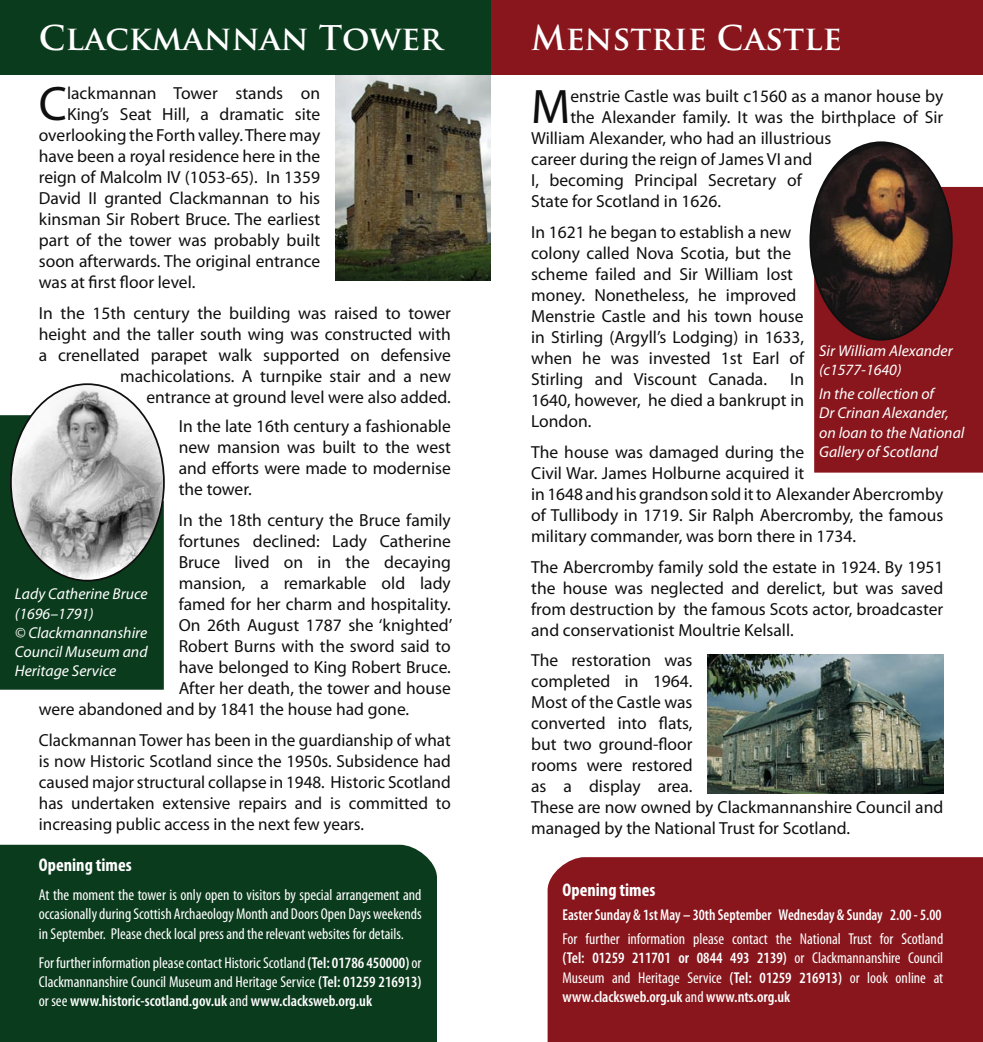
<style>
.page{position:relative;width:983px;height:1042px;background:#fff}
.page>*{position:absolute;margin:0;border:0;box-sizing:border-box;transform-origin:0 0}
.body_text{font:48.65px "Myriad Pro";color:#0f0f0f}
.new_big_head{font:700 33.25px "Trajan Pro";color:#fff}
.body_text-2{font:700 condensed 18.38px "Myriad Pro";color:#fff}
.open_times{font:700 condensed 18.38px "Myriad Pro";color:#fff}
.body_text-3{font:17.5px/21px "Myriad Pro";color:#0f0f0f;text-align:justify}
.open_text{font:condensed 15.75px/19.2px "Myriad Pro";color:#fff;text-align:justify}
.open_days{font:condensed 15.75px/19.2px "Myriad Pro";color:#fff;text-align:justify}
.t1{font:italic 15.75px/19.2px "Myriad Pro";color:#fff}
.open_days-2{font:600 condensed 15.75px "Myriad Pro";color:#fff;scale:.94 1}
.s1{font-weight:600}
</style>
<div class="page">
<img style="left:335px;top:74px;width:155px;height:207px">
<div style="left:0;top:845px;width:437px;height:197px;background:#0b3b1d"></div>
<div style="left:0;top:0;width:490px;height:74px;background:#0b3b1d"></div>
<div style="left:0;top:415px;width:164px;height:275px;background:#0b3b1d"></div>
<img style="left:11px;top:384px;width:153px;height:197px;border-radius:50%">
<div style="left:547px;top:857px;width:435px;height:185px;background:#88161c"></div>
<div style="left:491px;top:0;width:491px;height:74px;background:#88161c"></div>
<div style="left:814px;top:187px;width:168px;height:285px;background:#88161c"></div>
<img style="left:810px;top:142px;width:141px;height:198px;border-radius:50%">
<img style="left:707px;top:655px;width:236px;height:139px">
<p class="new_big_head" style="left:39px;top:17px;width:405px">Clackmannan Tower</p>
<p class="body_text" style="left:39px;top:77px;width:30px">C</p>
<p class="body_text-3" style="left:67px;top:83px;width:255px">lackmannan Tower stands on</p>
<p class="body_text-3" style="left:67px;top:104px;width:255px">King’s Seat Hill, a dramatic site</p>
<p class="body_text-3" style="left:39px;top:125px;width:283px">overlooking the Forth valley. There may</p>
<p class="body_text-3" style="left:39px;top:146px;width:283px">have been a royal residence here in the</p>
<p class="body_text-3" style="left:39px;top:167px;width:283px">reign of Malcolm IV (1053-65). In 1359</p>
<p class="body_text-3" style="left:39px;top:188px;width:283px">David II granted Clackmannan to his</p>
<p class="body_text-3" style="left:39px;top:209px;width:283px">kinsman Sir Robert Bruce. The earliest</p>
<p class="body_text-3" style="left:39px;top:230px;width:283px">part of the tower was probably built</p>
<p class="body_text-3" style="left:39px;top:251px;width:283px">soon afterwards. The original entrance</p>
<p class="body_text-3" style="left:39px;top:272px;width:158px">was at first floor level.</p>
<p class="body_text-3" style="left:39px;top:303px;width:413px;text-align:right">In the 15th century the building was raised to tower height and the taller south wing was constructed with a crenellated parapet walk supported on defensive machicolations. A turnpike stair and a new<br>entrance at ground level were also added.</p>
<p class="body_text-3" style="left:179px;top:416px;width:273px">In the late 16th century a fashionable new mansion was built to the west and efforts were made to modernise the tower.</p>
<p class="body_text-3" style="left:179px;top:510px;width:273px">In the 18th century the Bruce family</p>
<p class="body_text-3" style="left:179px;top:531px;width:273px">fortunes declined: Lady Catherine</p>
<p class="body_text-3" style="left:179px;top:552px;width:273px">Bruce lived on in the decaying</p>
<p class="body_text-3" style="left:179px;top:573px;width:273px">mansion, a remarkable old lady</p>
<p class="body_text-3" style="left:179px;top:594px;width:273px">famed for her charm and hospitality.</p>
<p class="body_text-3" style="left:179px;top:615px;width:275px">On 26th August 1787 she ‘knighted’</p>
<p class="body_text-3" style="left:179px;top:636px;width:273px">Robert Burns with the sword said to</p>
<p class="body_text-3" style="left:179px;top:657px;width:273px">have belonged to King Robert Bruce.</p>
<p class="body_text-3" style="left:179px;top:678px;width:273px">After her death, the tower and house</p>
<p class="body_text-3" style="left:39px;top:699px;width:372px">were abandoned and by 1841 the house had gone.</p>
<p class="body_text-3" style="left:39px;top:730px;width:413px">Clackmannan Tower has been in the guardianship of what is now Historic Scotland since the 1950s. Subsidence had caused major structural collapse in 1948. Historic Scotland has undertaken extensive repairs and is committed to increasing public access in the next few years.</p>
<p class="t1" style="left:15px;top:585px;width:134px">Lady Catherine Bruce (1696–1791)</p>
<p class="t1" style="left:15px;top:623px;width:134px;text-align:justify">© Clackmannanshire Council Museum and Heritage Service</p>
<p class="body_text-2" style="left:39px;top:854px;width:94px">Opening times</p>
<p class="open_text" style="left:39px;top:885px;width:384px">At the moment the tower is only open to visitors by special arrangement and occasionally during Scottish Archaeology Month and Doors Open Days weekends in September. Please check local press and the relevant websites for details.</p>
<p class="open_text" style="left:39px;top:953px;width:384px">For further information please contact Historic Scotland <span class="s1">(Tel: 01786 450000)</span> or Clackmannanshire Council Museum and Heritage Service <span class="s1">(Tel: 01259 216913) </span>or see <span class="s1">www.historic-scotland.gov.uk</span> and <span class="s1">www.clacksweb.org.uk</span></p>
<p class="new_big_head" style="left:531px;top:17px;width:312px">Menstrie Castle</p>
<p class="body_text" style="left:531px;top:81px;width:41px">M</p>
<p class="body_text-3" style="left:570px;top:86px;width:374px">enstrie Castle was built c1560 as a manor house by</p>
<p class="body_text-3" style="left:570px;top:107px;width:374px">the Alexander family. It was the birthplace of Sir</p>
<p class="body_text-3" style="left:531px;top:128px;width:302px">William Alexander, who had an illustrious</p>
<p class="body_text-3" style="left:531px;top:149px;width:282px">career during the reign of James VI and</p>
<p class="body_text-3" style="left:531px;top:170px;width:272px">I, becoming Principal Secretary of</p>
<p class="body_text-3" style="left:531px;top:191px;width:191px">State for Scotland in 1626.</p>
<p class="body_text-3" style="left:531px;top:222px;width:274px;text-align:left">In 1621 he began to establish a new colony called Nova Scotia, but the scheme failed and Sir William lost money. Nonetheless, he improved Menstrie Castle and his town house in Stirling (Argyll’s Lodging) in 1633, when he was invested 1st Earl of Stirling and Viscount Canada.</p>
<p class="t1" style="left:819px;top:341px;width:135px">Sir William Alexander (c1577-1640)</p>
<p class="t1" style="left:819px;top:384px;width:147px">In the collection of<br>Dr Crinan Alexander, on loan to the National<br>Gallery of Scotland</p>
<p class="body_text-3" style="left:531px;top:369px;width:274px;text-indent:259px">In 1640, however, he died a bankrupt in London.</p>
<p class="body_text-3" style="left:531px;top:442px;width:413px;text-align:left">The house was damaged during the<br>Civil War. James Holburne acquired it<br>in 1648 and his grandson sold it to Alexander Abercromby of Tullibody in 1719. Sir Ralph Abercromby, the famous military commander, was born there in 1734.</p>
<p class="body_text-3" style="left:531px;top:557px;width:413px">The Abercromby family sold the estate in 1924. By 1951 the house was neglected and derelict, but was saved from destruction by the famous Scots actor, broadcaster and conservationist Moultrie Kelsall.</p>
<p class="body_text-3" style="left:531px;top:650px;width:413px;text-align:left">The restoration was<br>completed in 1964.<br>Most of the Castle was<br>converted into flats,<br>but two ground-floor<br>rooms were restored<br>as a display area.<br>These are now owned by Clackmannanshire Council and managed by the National Trust for Scotland.</p>
<p class="open_times" style="left:562px;top:879px;width:94px">Opening times</p>
<p class="open_days-2" style="left:562px;top:906px;width:404px">Easter Sunday &amp; 1st May – 30th September Wednesday &amp; Sunday 2.00 - 5.00</p>
<p class="open_days" style="left:562px;top:929px;width:382px">For further information please contact the National Trust for Scotland <span class="s1">(Tel: 01259 211701 or 0844 493 2139)</span> or Clackmannanshire Council Museum and Heritage Service <span class="s1">(Tel: 01259 216913)</span> or look online at <span class="s1">www.clacksweb.org.uk</span> and <span class="s1">www.nts.org.uk</span></p>
</div>
